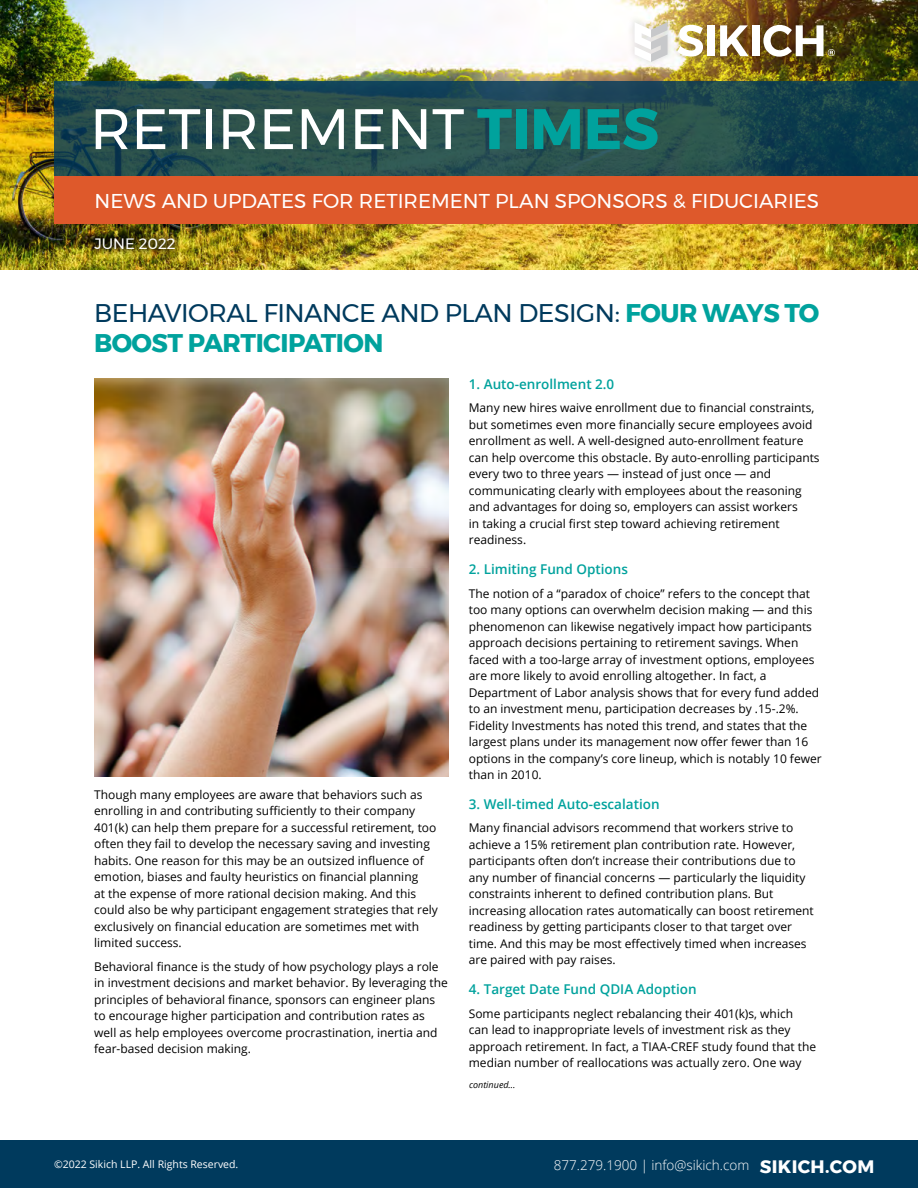
<style>
.page{position:relative;width:918px;height:1188px;background:#fff}
.page>*{position:absolute;margin:0;border:0;box-sizing:border-box;transform-origin:0 0}
.t1{font:57px "Montserrat";color:#fff}
.t2{font:25.5px/30px "Montserrat";letter-spacing:-.02em;color:#003a5d}
.t3{font:19.95px "Montserrat";color:#fff}
.t4{font:15px "Montserrat";color:#fff}
.t5{font:600 13.5px "Open Sans";color:#00a29d}
.t6{font:300 13.5px "Open Sans";color:#fff}
.t7{font:12px/16.5px "Open Sans";color:#000}
.t8{font:10.5px "Open Sans";color:#fff}
.t9{font:italic 9px "Open Sans";color:#000}
.s1{font-weight:700;color:#00a29d}
.s2{font-family:"Montserrat";font-weight:700;font-size:18px}
</style>
<div class="page">
<div style="left:0;top:1141px;width:918px;height:47px;background:#003a5d"></div>
<img style="left:0;top:0;width:918px;height:270px">
<svg style="left:54px;top:81px;width:864px;height:96px;background:#244b4e"></svg>
<div style="left:54px;top:177px;width:864px;height:47px;background:#de592b"></div>
<img style="left:87px;top:231px;width:96px;height:26px">
<div style="left:627px;top:15px;width:215px;height:54px;background:#000;opacity:.1"></div>
<svg style="left:677px;top:25px;width:26px;height:32px"></svg>
<div style="left:708px;top:25px;width:7px;height:31px;background:#fff"></div>
<svg style="left:720px;top:25px;width:29px;height:31px"></svg>
<div style="left:752px;top:25px;width:7px;height:31px;background:#fff"></div>
<svg style="left:763px;top:25px;width:72px;height:32px"></svg>
<svg style="left:635px;top:22px;width:33px;height:40px"></svg>
<img style="left:94px;top:378px;width:355px;height:398px">
<h1 class="t1" style="left:90px;top:85px;width:571px">RETIREMENT <span class="s1">TIMES</span></h1>
<h3 class="t3" style="left:94px;top:186px;width:726px">NEWS AND UPDATES FOR RETIREMENT PLAN SPONSORS &amp; FIDUCIARIES</h3>
<p class="t4" style="left:94px;top:232px;width:83px">JUNE 2022</p>
<h2 class="t2" style="left:94px;top:297px;width:727px">BEHAVIORAL FINANCE AND PLAN DESIGN: <span class="s1">FOUR WAYS TO<br>BOOST PARTICIPATION</span></h2>
<p class="t7" style="left:94px;top:786px;width:345px">Though many employees are aware that behaviors such as enrolling in and contributing sufficiently to their company 401(k) can help them prepare for a successful retirement, too often they fail to develop the necessary saving and investing habits. One reason for this may be an outsized influence of emotion, biases and faulty heuristics on financial planning<br>at the expense of more rational decision making. And this could also be why participant engagement strategies that rely exclusively on financial education are sometimes met with limited success.</p>
<p class="t7" style="left:94px;top:958px;width:355px">Behavioral finance is the study of how psychology plays a role in investment decisions and market behavior. By leveraging the principles of behavioral finance, sponsors can engineer plans to encourage higher participation and contribution rates as well as help employees overcome procrastination, inertia and fear-based decision making.</p>
<p class="t5" style="left:469px;top:375px;width:147px">1. Auto-enrollment 2.0</p>
<p class="t7" style="left:469px;top:399px;width:352px">Many new hires waive enrollment due to financial constraints, but sometimes even more financially secure employees avoid enrollment as well. A well-designed auto-enrollment feature can help overcome this obstacle. By auto-enrolling participants every two to three years — instead of just once — and communicating clearly with employees about the reasoning and advantages for doing so, employers can assist workers<br>in taking a crucial first step toward achieving retirement readiness.</p>
<p class="t5" style="left:469px;top:560px;width:161px">2. Limiting Fund Options</p>
<p class="t7" style="left:469px;top:585px;width:354px">The notion of a “paradox of choice” refers to the concept that too many options can overwhelm decision making — and this phenomenon can likewise negatively impact how participants approach decisions pertaining to retirement savings. When faced with a too-large array of investment options, employees are more likely to avoid enrolling altogether. In fact, a Department of Labor analysis shows that for every fund added to an investment menu, participation decreases by .15-.2%.<br>Fidelity Investments has noted this trend, and states that the largest plans under its management now offer fewer than 16 options in the company’s core lineup, which is notably 10 fewer than in 2010.</p>
<p class="t5" style="left:469px;top:795px;width:192px">3. Well-timed Auto-escalation</p>
<p class="t7" style="left:469px;top:819px;width:347px">Many financial advisors recommend that workers strive to achieve a 15% retirement plan contribution rate. However, participants often don’t increase their contributions due to any number of financial concerns — particularly the liquidity constraints inherent to defined contribution plans. But increasing allocation rates automatically can boost retirement readiness by getting participants closer to that target over time. And this may be most effectively timed when increases are paired with pay raises.</p>
<p class="t5" style="left:469px;top:980px;width:229px">4. Target Date Fund QDIA Adoption</p>
<p class="t7" style="left:469px;top:1005px;width:349px">Some participants neglect rebalancing their 401(k)s, which<br>can lead to inappropriate levels of investment risk as they approach retirement. In fact, a TIAA-CREF study found that the median number of reallocations was actually zero. One way</p>
<p class="t9" style="left:469px;top:1078px;width:48px">continued...</p>
<p class="t8" style="left:54px;top:1157px;width:186px">©2022 Sikich LLP. All Rights Reserved.</p>
<p class="t6" style="left:554px;top:1155px;width:322px">877.279.1900 | info@sikich.com <span class="s2">SIKICH.COM</span></p>
</div>
